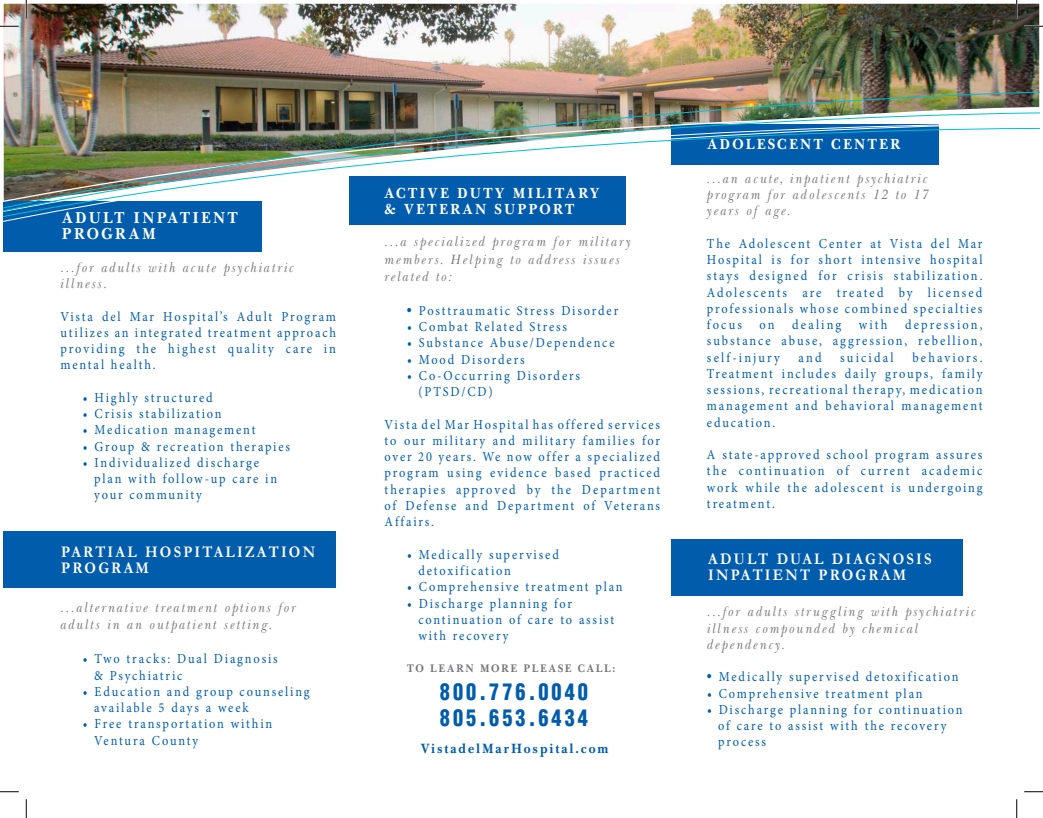
<style>
.page{position:relative;width:1043px;height:818px;background:#fff}
.page>*{position:absolute;margin:0;border:0;box-sizing:border-box;transform-origin:0 0}
.t1{font:900 condensed 22.5px/26.2px "Helvetica LT Std";letter-spacing:.15em;color:#015dab;scale:.9 1}
.t2{font:700 16.25px/16.2px "Garamond";letter-spacing:.15em;color:#fff;scale:.9 1}
.t3{font:700 16.25px/16.2px "Baskerville Cyr LT Std";letter-spacing:.15em;color:#fff;scale:.9 1}
.t4{font:700 15px/16.2px "Baskerville Cyr LT Std";letter-spacing:.15em;color:#fff;scale:.9 1}
.t5{font:13.75px/16.2px "Minion Pro";letter-spacing:.15em;color:#015dab;scale:.9 1}
.t6{font:13.75px/16.2px "Baskerville Cyr LT Std Incline";letter-spacing:.15em;color:#77777a;scale:.9 1}
.t7{font:700 13.75px "Baskerville Cyr LT Std";letter-spacing:.15em;color:#015dab;scale:.9 1}
.t8{font:13.75px "Minion Pro";letter-spacing:.175em;color:#015dab;scale:.9 1}
.t9{font:700 11.25px "Baskerville Cyr LT Std";letter-spacing:.15em;color:#77777a;scale:.9 1}
.s1{font-family:"Helvetica LT Std"}
</style>
<div class="page">
<img style="left:4px;top:4px;width:1035px;height:87px">
<div style="left:4px;top:201px;width:258px;height:50px;background:#015dab"></div>
<div style="left:4px;top:531px;width:332px;height:56px;background:#015dab"></div>
<div style="left:671px;top:539px;width:291px;height:56px;background:#015dab"></div>
<svg style="left:349px;top:223px;width:277px;height:2px"></svg>
<img style="left:4px;top:91px;width:1035px;height:132px">
<svg style="left:0;top:25px;width:19px;height:2px"></svg>
<svg style="left:1024px;top:25px;width:18px;height:2px"></svg>
<svg style="left:0;top:791px;width:19px;height:1px"></svg>
<svg style="left:1024px;top:791px;width:18px;height:1px"></svg>
<svg style="left:25px;top:0;width:2px;height:19px"></svg>
<svg style="left:25px;top:799px;width:2px;height:19px"></svg>
<svg style="left:1015px;top:0;width:2px;height:19px"></svg>
<svg style="left:1016px;top:799px;width:1px;height:19px"></svg>
<p class="t3" style="left:62px;top:209px;width:197px">ADULT INPATIENT<br>PROGRAM</p>
<p class="t6" style="left:60px;top:259px;width:261px">...for adults with acute psychiatric illness.</p>
<p class="t5" style="left:60px;top:308px;width:308px;text-align:justify">Vista del Mar Hospital’s Adult Program utilizes an integrated treatment approach providing the highest quality care in mental health.</p>
<p class="t5" style="left:83px;top:389px;width:146px">• Highly structured</p>
<p class="t5" style="left:83px;top:405px;width:156px">• Crisis stabilization</p>
<p class="t5" style="left:83px;top:422px;width:193px">• Medication management</p>
<p class="t5" style="left:83px;top:438px;width:232px">• Group &amp; recreation therapies</p>
<p class="t5" style="left:94px;top:454px;width:205px;text-indent:-11px">• Individualized discharge plan with follow-up care in your community</p>
<p class="t2" style="left:61px;top:543px;width:283px">PARTIAL HOSPITALIZATION<br>PROGRAM</p>
<p class="t6" style="left:60px;top:599px;width:263px;line-height:17.5px">...alternative treatment options for adults in an outpatient setting.</p>
<p class="t5" style="left:94px;top:650px;width:205px;text-indent:-11px">• Two tracks: Dual Diagnosis &amp; Psychiatric</p>
<p class="t5" style="left:94px;top:683px;width:241px;text-indent:-11px">• Education and group counseling available 5 days a week</p>
<p class="t5" style="left:94px;top:715px;width:199px;text-indent:-11px">• Free transportation within<br>Ventura County</p>
<p class="t4" style="left:707px;top:136px;width:217px">ADOLESCENT CENTER</p>
<p class="t6" style="left:707px;top:170px;width:248px;text-align:justify">...an acute, inpatient psychiatric program for adolescents 12 to 17 years of age.</p>
<p class="t5" style="left:707px;top:235px;width:308px;text-align:justify">The Adolescent Center at Vista del Mar Hospital is for short intensive hospital stays designed for crisis stabilization.<br>Adolescents are treated by licensed professionals whose combined specialties focus</p>
<p class="t4" style="left:384px;top:185px;width:241px">ACTIVE DUTY MILITARY &amp; VETERAN SUPPORT</p>
<p class="t6" style="left:384px;top:233px;width:275px;line-height:17.5px">...a specialized program for military members. Helping to address issues related to:</p>
<p class="t5" style="left:407px;top:302px;width:236px"><span class="s1">•</span> Posttraumatic Stress Disorder</p>
<p class="t5" style="left:407px;top:318px;width:179px">• Combat Related Stress</p>
<p class="t5" style="left:407px;top:335px;width:232px">• Substance Abuse/Dependence</p>
<p class="t5" style="left:407px;top:351px;width:132px">• Mood Disorders</p>
<p class="t5" style="left:418px;top:367px;width:181px;text-indent:-11px">• Co-Occurring Disorders (PTSD/CD)</p>
<p class="t5" style="left:384px;top:416px;width:308px;text-align:justify">Vista del Mar Hospital has offered services to our military and military families for over 20 years. We now offer a specialized program using evidence based practiced therapies approved by the Department of Defense and Department of Veterans Affairs.</p>
<p class="t5" style="left:418px;top:546px;width:158px;text-indent:-11px">• Medically supervised detoxification</p>
<p class="t5" style="left:407px;top:578px;width:241px">• Comprehensive treatment plan</p>
<p class="t5" style="left:418px;top:595px;width:219px;text-indent:-11px">• Discharge planning for continuation of care to assist with recovery</p>
<p class="t6" style="left:707px;top:604px;width:300px">...for adults struggling with psychiatric illness compounded by chemical dependency.</p>
<p class="t5" style="left:707px;top:668px;width:281px"><span class="s1">•</span> Medically supervised detoxification</p>
<p class="t5" style="left:707px;top:685px;width:241px">• Comprehensive treatment plan</p>
<p class="t5" style="left:718px;top:701px;width:273px;text-indent:-11px">• Discharge planning for continuation of care to assist with the recovery process</p>
<p class="t5" style="left:707px;top:317px;width:308px;text-align:justify;text-indent:198px">depression, substance abuse, aggression, rebellion, self-injury</p>
<p class="t5" style="left:759px;top:317px;width:18px">on</p>
<p class="t8" style="left:792px;top:315px;width:56px">dealing</p>
<p class="t5" style="left:859px;top:317px;width:33px">with</p>
<p class="t5" style="left:707px;top:349px;width:308px;text-align:justify;text-indent:205px">behaviors.<br>Treatment includes daily groups, family sessions, recreational therapy, medication management and behavioral management education.</p>
<p class="t5" style="left:707px;top:447px;width:308px;text-align:justify">A state-approved school program assures the continuation of current academic work while the adolescent is undergoing treatment.</p>
<p class="t5" style="left:798px;top:349px;width:27px">and</p>
<p class="t8" style="left:840px;top:348px;width:61px">suicidal</p>
<p class="t2" style="left:708px;top:550px;width:250px">ADULT DUAL DIAGNOSIS<br>INPATIENT PROGRAM</p>
<p class="t9" style="left:407px;top:662px;width:233px">TO LEARN MORE PLEASE CALL:</p>
<h1 class="t1" style="left:440px;top:678px;width:166px">800.776.0040<br>805.653.6434</h1>
<p class="t7" style="left:420px;top:740px;width:210px">VistadelMarHospital.com</p>
</div>
